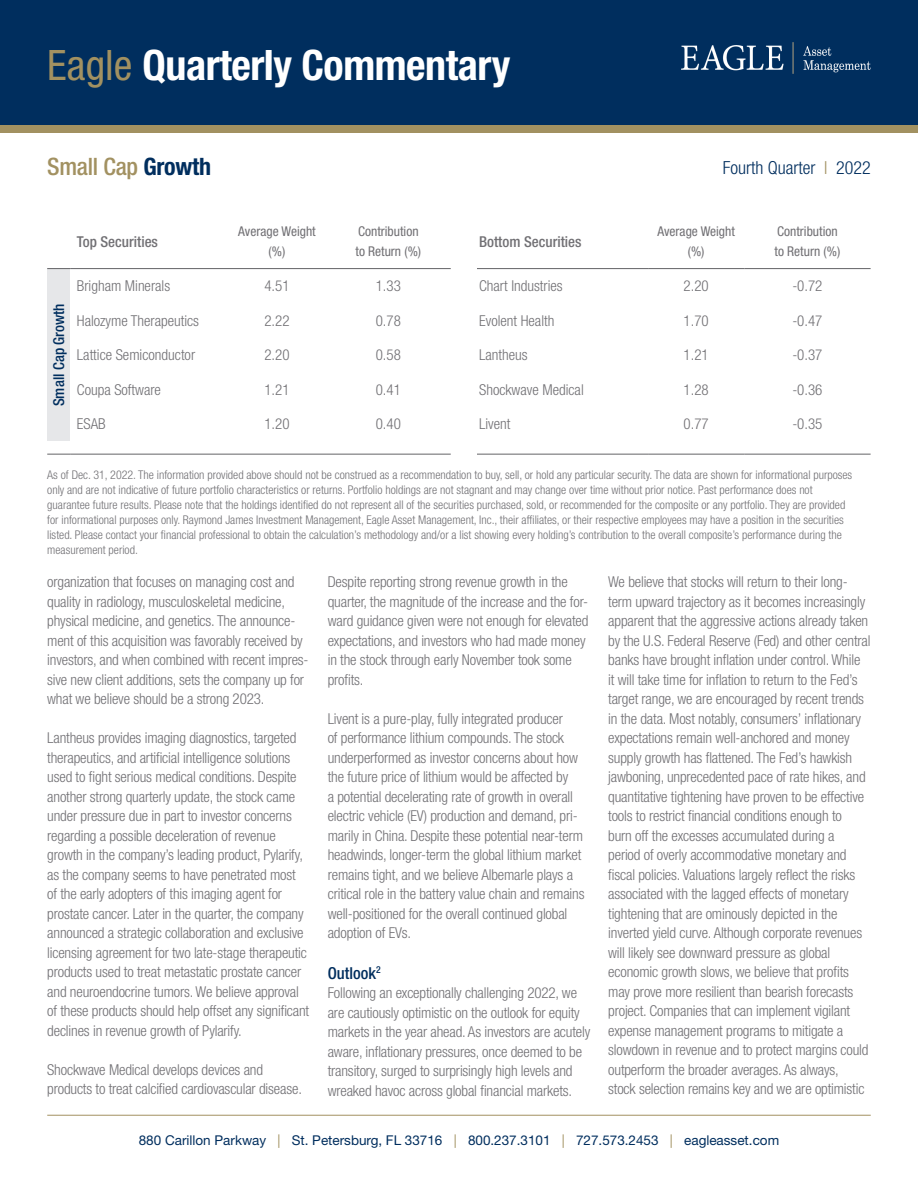
<style>
.page{position:relative;width:918px;height:1188px;background:#fff}
.page>*{position:absolute;margin:0;border:0;box-sizing:border-box;transform-origin:0 0}
.t1{font:700 condensed 42px "Helvetica Neue LT Std";letter-spacing:-.01em;color:#fff}
.t2{font:500 condensed 24px "Helvetica Neue LT Std";letter-spacing:-.01em;color:#a29161}
.t3{font:300 condensed 18px "Helvetica Neue LT Std";color:#002e5e}
.Subhed{font:500 condensed 16.5px "Helvetica Neue LT Std";color:#002e5e}
.Subhed-2{font:300 condensed 15px/19.5px "Helvetica Neue LT Std";letter-spacing:-.01em;color:#717074}
.Bullets{font:300 condensed 15px/19.5px "Helvetica Neue LT Std";letter-spacing:-.01em;color:#717074}
.Top_5_Bottom_5{font:300 condensed 15px "Helvetica Neue LT Std";color:#717074}
.Table_toppers{font:500 condensed 15px "Helvetica Neue LT Std";color:#717074}
.Portfolio_name{font:500 condensed 15px "Helvetica Neue LT Std";color:#002e5e}
.t4{font:13.5px "Helvetica Neue LT Std";color:#002e5e}
.Table_toppers-2{font:condensed 13.5px/19.5px "Helvetica Neue LT Std";color:#717074;text-align:center}
.table_toppers_2{font:condensed 13.5px/19.5px "Helvetica Neue LT Std";color:#717074}
.Disclosure{font:300 condensed 12px/15px "Helvetica Neue LT Std";color:#717074}
.s1{font-weight:400;color:#a29161}
.s2{font-weight:700;color:#002e5e}
.s3{color:#a29161}
</style>
<div class="page">
<hr style="left:47px;top:1115px;width:824px;height:1px;background:#a29161">
<div style="left:1px;top:1px;width:917px;height:128px;background:#002e5e"></div>
<div style="left:0;top:125px;width:918px;height:7px;background:#a29161"></div>
<img style="left:681px;top:43px;width:190px;height:31px">
<div style="left:47px;top:269px;width:23px;height:172px;background:#e6e7e9"></div>
<svg style="left:47px;top:268px;width:23px;height:1px"></svg>
<hr style="left:70px;top:268px;width:158px;height:1px;background:#636366">
<hr style="left:228px;top:268px;width:98px;height:1px;background:#636366">
<hr style="left:326px;top:268px;width:125px;height:1px;background:#636366">
<hr style="left:477px;top:268px;width:171px;height:1px;background:#636366">
<hr style="left:648px;top:268px;width:96px;height:1px;background:#636366">
<hr style="left:744px;top:268px;width:127px;height:1px;background:#636366">
<svg style="left:47px;top:454px;width:23px;height:1px"></svg>
<hr style="left:70px;top:454px;width:158px;height:1px;background:#636366">
<hr style="left:228px;top:454px;width:98px;height:1px;background:#636366">
<hr style="left:326px;top:454px;width:125px;height:1px;background:#636366">
<hr style="left:477px;top:454px;width:171px;height:1px;background:#636366">
<hr style="left:648px;top:454px;width:96px;height:1px;background:#636366">
<hr style="left:744px;top:454px;width:127px;height:1px;background:#636366">
<h1 class="t1" style="left:47px;top:40px;width:465px"><span class="s1">Eagle</span> Quarterly Commentary</h1>
<h2 class="t2" style="left:47px;top:153px;width:165px">Small Cap <span class="s2">Growth</span></h2>
<p class="t3" style="left:723px;top:157px;width:149px">Fourth Quarter <span class="s3">l</span> 2022</p>
<p class="Portfolio_name" style="left:50px;top:406px;width:104px;rotate:-90deg">Small Cap Growth</p>
<p class="Table_toppers" style="left:77px;top:232px;width:83px">Top Securities</p>
<p class="Table_toppers-2" style="left:238px;top:222px;width:79px">Average Weight (%)</p>
<p class="table_toppers_2" style="left:356px;top:222px;width:67px">Contribution to Return (%)</p>
<p class="Table_toppers" style="left:479px;top:232px;width:104px">Bottom Securities</p>
<p class="Table_toppers-2" style="left:657px;top:222px;width:79px">Average Weight (%)</p>
<p class="Table_toppers-2" style="left:775px;top:222px;width:67px;text-align:left">Contribution to Return (%)</p>
<p class="Top_5_Bottom_5" style="left:77px;top:277px;width:95px">Brigham Minerals</p>
<p class="Top_5_Bottom_5" style="left:264px;top:277px;width:27px">4.51</p>
<p class="Top_5_Bottom_5" style="left:376px;top:277px;width:27px">1.33</p>
<p class="Top_5_Bottom_5" style="left:479px;top:277px;width:85px">Chart Industries</p>
<p class="Top_5_Bottom_5" style="left:684px;top:277px;width:27px">2.20</p>
<p class="Top_5_Bottom_5" style="left:792px;top:277px;width:32px">-0.72</p>
<p class="Top_5_Bottom_5" style="left:77px;top:312px;width:124px">Halozyme Therapeutics</p>
<p class="Top_5_Bottom_5" style="left:264px;top:312px;width:27px">2.22</p>
<p class="Top_5_Bottom_5" style="left:376px;top:312px;width:27px">0.78</p>
<p class="Top_5_Bottom_5" style="left:479px;top:312px;width:77px">Evolent Health</p>
<p class="Top_5_Bottom_5" style="left:684px;top:312px;width:27px">1.70</p>
<p class="Top_5_Bottom_5" style="left:792px;top:312px;width:32px">-0.47</p>
<p class="Top_5_Bottom_5" style="left:77px;top:346px;width:120px">Lattice Semiconductor</p>
<p class="Top_5_Bottom_5" style="left:264px;top:346px;width:27px">2.20</p>
<p class="Top_5_Bottom_5" style="left:376px;top:346px;width:27px">0.58</p>
<p class="Top_5_Bottom_5" style="left:479px;top:346px;width:50px">Lantheus</p>
<p class="Top_5_Bottom_5" style="left:684px;top:346px;width:27px">1.21</p>
<p class="Top_5_Bottom_5" style="left:792px;top:346px;width:32px">-0.37</p>
<p class="Top_5_Bottom_5" style="left:77px;top:381px;width:86px">Coupa Software</p>
<p class="Top_5_Bottom_5" style="left:264px;top:381px;width:27px">1.21</p>
<p class="Top_5_Bottom_5" style="left:376px;top:381px;width:27px">0.41</p>
<p class="Top_5_Bottom_5" style="left:479px;top:381px;width:106px">Shockwave Medical</p>
<p class="Top_5_Bottom_5" style="left:684px;top:381px;width:27px">1.28</p>
<p class="Top_5_Bottom_5" style="left:792px;top:381px;width:32px">-0.36</p>
<p class="Top_5_Bottom_5" style="left:77px;top:415px;width:30px">ESAB</p>
<p class="Top_5_Bottom_5" style="left:264px;top:415px;width:27px">1.20</p>
<p class="Top_5_Bottom_5" style="left:376px;top:415px;width:27px">0.40</p>
<p class="Top_5_Bottom_5" style="left:479px;top:415px;width:33px">Livent</p>
<p class="Top_5_Bottom_5" style="left:684px;top:415px;width:27px">0.77</p>
<p class="Top_5_Bottom_5" style="left:792px;top:415px;width:32px">-0.35</p>
<p class="Disclosure" style="left:47px;top:467px;width:807px">As of Dec. 31, 2022. The information provided above should not be construed as a recommendation to buy, sell, or hold any particular security. The data are shown for informational purposes only and are not indicative of future portfolio characteristics or returns. Portfolio holdings are not stagnant and may change over time without prior notice. Past performance does not guarantee future results. Please note that the holdings identified do not represent all of the securities purchased, sold, or recommended for the composite or any portfolio. They are provided for informational purposes only. Raymond James Investment Management, Eagle Asset Management, Inc., their affiliates, or their respective employees may have a position in the securities listed. Please contact your financial professional to obtain the calculation’s methodology and/or a list showing every holding’s contribution to the overall composite’s performance during the measurement period.</p>
<p class="Subhed-2" style="left:47px;top:572px;width:263px">organization that focuses on managing cost and quality in radiology, musculoskeletal medicine, physical medicine, and genetics. The announce&shy;ment of this acquisition was favorably received by investors, and when combined with recent impres&shy;sive new client additions, sets the company up for what we believe should be a strong 2023.</p>
<p class="Subhed-2" style="left:47px;top:728px;width:264px">Lantheus provides imaging diagnostics, targeted therapeutics, and artificial intelligence solutions used to fight serious medical conditions. Despite another strong quarterly update, the stock came under pressure due in part to investor concerns regarding a possible deceleration of revenue growth in the company’s leading product, Pylarify, as the company seems to have penetrated most of the early adopters of this imaging agent for prostate cancer. Later in the quarter, the company announced a strategic collaboration and exclusive licensing agreement for two late-stage therapeutic products used to treat metastatic prostate cancer and neuroendocrine tumors. We believe approval of these products should help offset any significant declines in revenue growth of Pylarify.</p>
<p class="Subhed-2" style="left:47px;top:1060px;width:256px">Shockwave Medical develops devices and products to treat calcified cardiovascular disease.</p>
<p class="Subhed-2" style="left:328px;top:572px;width:262px">Despite reporting strong revenue growth in the quarter, the magnitude of the increase and the for&shy;ward guidance given were not enough for elevated expectations, and investors who had made money in the stock through early November took some profits.</p>
<p class="Subhed-2" style="left:328px;top:709px;width:258px">Livent is a pure-play, fully integrated producer<br>of performance lithium compounds. The stock underperformed as investor concerns about how the future price of lithium would be affected by<br>a potential decelerating rate of growth in overall electric vehicle (EV) production and demand, pri&shy;marily in China. Despite these potential near-term headwinds, longer-term the global lithium market remains tight, and we believe Albemarle plays a critical role in the battery value chain and remains well-positioned for the overall continued global adoption of EVs.</p>
<p class="Subhed" style="left:328px;top:963px;width:54px">Outlook<sup>2</sup></p>
<p class="Bullets" style="left:328px;top:983px;width:264px">Following an exceptionally challenging 2022, we are cautiously optimistic on the outlook for equity markets in the year ahead. As investors are acutely aware, inflationary pressures, once deemed to be transitory, surged to surprisingly high levels and wreaked havoc across global financial markets.</p>
<p class="Bullets" style="left:608px;top:572px;width:264px">We believe that stocks will return to their long&shy;term upward trajectory as it becomes increasingly apparent that the aggressive actions already taken by the U.S. Federal Reserve (Fed) and other central banks have brought inflation under control. While<br>it will take time for inflation to return to the Fed’s target range, we are encouraged by recent trends in the data. Most notably, consumers’ inflationary expectations remain well-anchored and money supply growth has flattened. The Fed’s hawkish jawboning, unprecedented pace of rate hikes, and quantitative tightening have proven to be effective tools to restrict financial conditions enough to<br>burn off the excesses accumulated during a<br>period of overly accommodative monetary and fiscal policies. Valuations largely reflect the risks associated with the lagged effects of monetary tightening that are ominously depicted in the inverted yield curve. Although corporate revenues will likely see downward pressure as global economic growth slows, we believe that profits may prove more resilient than bearish forecasts project. Companies that can implement vigilant expense management programs to mitigate a slowdown in revenue and to protect margins could outperform the broader averages. As always,<br>stock selection remains key and we are optimistic</p>
<p class="t4" style="left:139px;top:1132px;width:642px">880 Carillon Parkway <span class="s3">|</span> St. Petersburg, FL 33716 <span class="s3">|</span> 800.237.3101 <span class="s3">|</span> 727.573.2453 <span class="s3">|</span> eagleasset.com</p>
</div>
